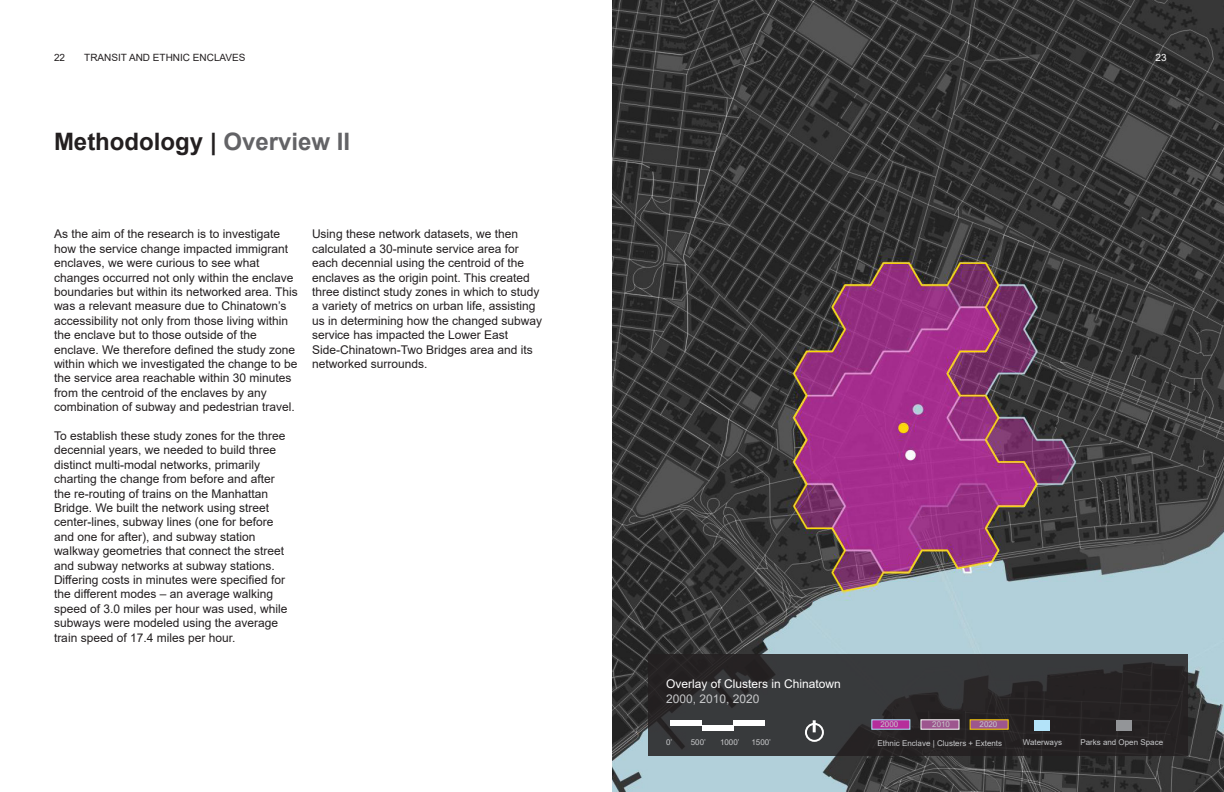
<style>
.page{position:relative;width:1224px;height:792px;background:#fff}
.page>*{position:absolute;margin:0;border:0;box-sizing:border-box;transform-origin:0 0}
.t1{font:700 24px "Arial";color:#231f20}
.t2{font:12px/14.4px "Arial";color:#231f20}
.t3{font:12px "Arial";color:#fff}
.t4{font:12px "Arial";color:#c7c8ca}
.t5{font:10px "Arial";color:#231f20}
.t6{font:10px "Arial";color:#fff}
.t7{font:8px "Arial";color:#c7c8ca}
.s1{color:#636366}
</style>
<div class="page">
<img style="left:612px;top:0;width:612px;height:792px">
<svg style="left:648px;top:655px;width:540px;height:101px;background:#2e2d2f"></svg>
<div style="left:1034px;top:720px;width:16px;height:11px;background:#b3e3f9"></div>
<div style="left:805px;top:723px;width:19px;height:19px;border:2px solid #fff;border-radius:50%"></div>
<svg style="left:813px;top:720px;width:3px;height:12px"></svg>
<div style="left:702px;top:725px;width:31px;height:6px;background:#fff"></div>
<div style="left:733px;top:720px;width:32px;height:5px;background:#fff"></div>
<div style="left:670px;top:720px;width:32px;height:5px;background:#fff"></div>
<div style="left:871px;top:719px;width:39px;height:11px;background:#b62d9b;border:1px solid #b3e3f9"></div>
<svg style="left:920px;top:719px;width:40px;height:11px"></svg>
<div style="left:970px;top:719px;width:39px;height:11px;background:#9d568e;border:1px solid #fed105"></div>
<div style="left:1116px;top:720px;width:15px;height:11px;background:#939598"></div>
<p class="t5" style="left:54px;top:51px;width:13px">22</p>
<p class="t5" style="left:84px;top:51px;width:163px">TRANSIT AND ETHNIC ENCLAVES</p>
<p class="t1" style="left:54px;top:125px;width:298px">Methodology | <span class="s1">Overview II</span></p>
<p class="t2" style="left:54px;top:227px;width:245px">As the aim of the research is to investigate how the service change impacted immigrant enclaves, we were curious to see what changes occurred not only within the enclave boundaries but within its networked area. This was a relevant measure due to Chinatown’s accessibility not only from those living within the enclave but to those outside of the enclave. We therefore defined the study zone within which we investigated the change to be the service area reachable within 30 minutes from the centroid of the enclaves by any combination of subway and pedestrian travel.</p>
<p class="t2" style="left:54px;top:429px;width:235px">To establish these study zones for the three decennial years, we needed to build three distinct multi-modal networks, primarily charting the change from before and after the re-routing of trains on the Manhattan Bridge. We built the network using street center-lines, subway lines (one for before and one for after), and subway station walkway geometries that connect the street and subway networks at subway stations.<br>Differing costs in minutes were specified for the different modes – an average walking speed of 3.0 miles per hour was used, while subways were modeled using the average train speed of 17.4 miles per hour.</p>
<p class="t2" style="left:312px;top:227px;width:232px">Using these network datasets, we then calculated a 30-minute service area for each decennial using the centroid of the enclaves as the origin point. This created three distinct study zones in which to study a variety of metrics on urban life, assisting us in determining how the changed subway service has impacted the Lower East Side-Chinatown-Two Bridges area and its networked surrounds.</p>
<p class="t6" style="left:1156px;top:51px;width:13px">23</p>
<p class="t3" style="left:666px;top:676px;width:176px">Overlay of Clusters in Chinatown</p>
<p class="t4" style="left:666px;top:690px;width:95px">2000, 2010, 2020</p>
<p class="t7" style="left:666px;top:736px;width:8px">0’</p>
<p class="t7" style="left:691px;top:736px;width:17px">500’</p>
<p class="t7" style="left:720px;top:736px;width:21px">1000’</p>
<p class="t7" style="left:751px;top:736px;width:21px">1500’</p>
<p class="t7" style="left:878px;top:738px;width:126px">Ethnic Enclave | Clusters + Extents</p>
<p class="t7" style="left:1023px;top:736px;width:41px">Waterways</p>
<p class="t7" style="left:880px;top:719px;width:19px">2000</p>
<p class="t7" style="left:932px;top:719px;width:19px">2010</p>
<p class="t7" style="left:980px;top:719px;width:19px">2020</p>
<p class="t7" style="left:1080px;top:736px;width:84px">Parks and Open Space</p>
</div>
